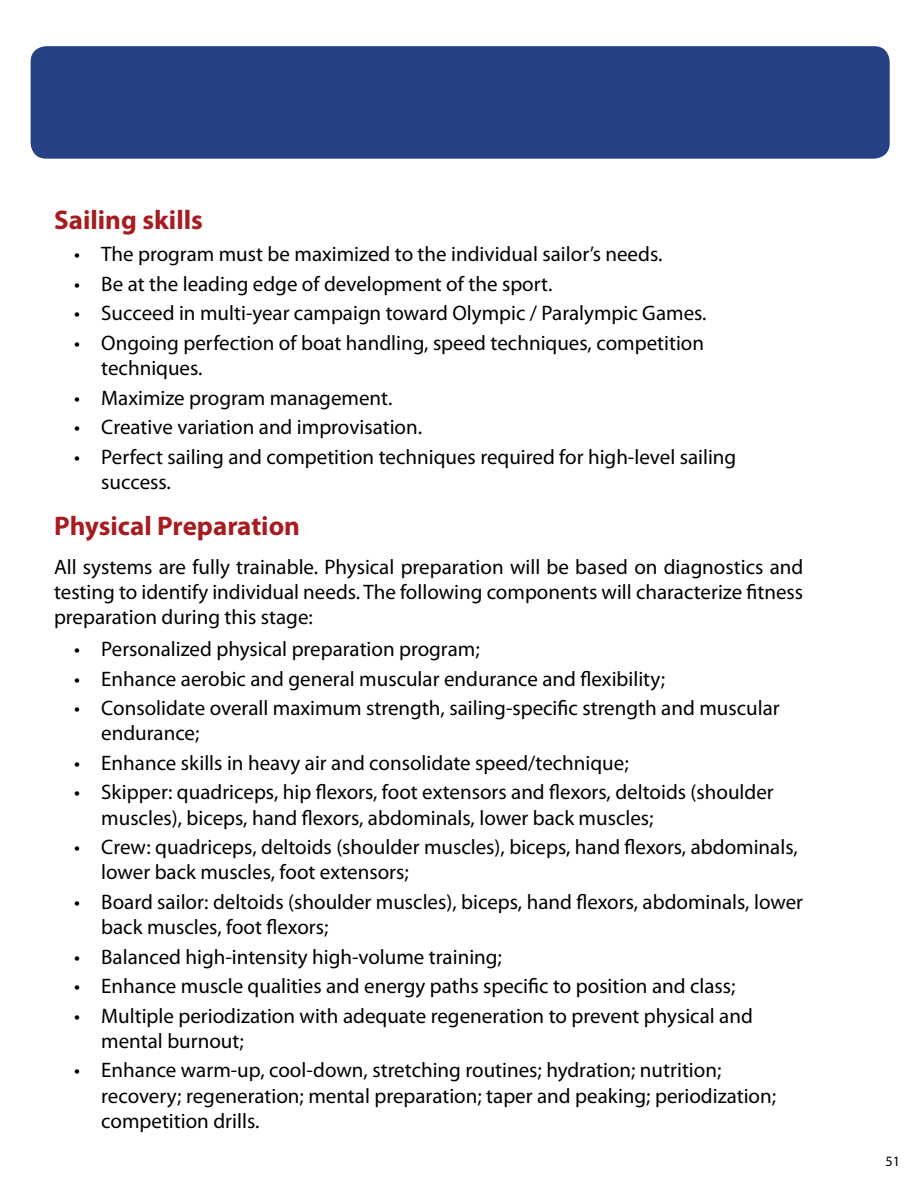
<style>
.page{position:relative;width:918px;height:1188px;background:#fff}
.page>*{position:absolute;margin:0;border:0;box-sizing:border-box;transform-origin:0 0}
.t1{font:700 27px "Myriad Pro";color:#a71c20}
.t2{font:21px/25.2px "Myriad Pro";color:#000}
.t3{font:14.25px "Myriad Pro";color:#000}
</style>
<div class="page">
<div style="left:28px;top:44px;width:864px;height:117px;background:#274185;border-radius:18px"></div>
<div style="left:26px;top:42px;width:868px;height:121px;border:4px solid #fff;border-radius:18px"></div>
<p class="t1" style="left:54px;top:203px;width:150px">Sailing skills</p>
<p class="t2" style="left:74px;top:241px;width:590px">• The program must be maximized to the individual sailor’s needs.</p>
<p class="t2" style="left:74px;top:271px;width:480px">• Be at the leading edge of development of the sport.</p>
<p class="t2" style="left:74px;top:300px;width:634px">• Succeed in multi-year campaign toward Olympic / Paralympic Games.</p>
<p class="t2" style="left:101px;top:330px;width:604px;text-indent:-27px">• Ongoing perfection of boat handling, speed techniques, competition techniques.</p>
<p class="t2" style="left:74px;top:385px;width:320px">• Maximize program management.</p>
<p class="t2" style="left:74px;top:414px;width:349px">• Creative variation and improvisation.</p>
<p class="t2" style="left:101px;top:444px;width:637px;text-indent:-27px">• Perfect sailing and competition techniques required for high-level sailing success.</p>
<p class="t1" style="left:54px;top:508px;width:248px">Physical Preparation</p>
<p class="t2" style="left:54px;top:554px;width:751px;text-align:justify">All systems are fully trainable. Physical preparation will be based on diagnostics and testing to identify individual needs. The following components will characterize fitness preparation during this stage:</p>
<p class="t2" style="left:74px;top:636px;width:407px">• Personalized physical preparation program;</p>
<p class="t2" style="left:74px;top:666px;width:592px">• Enhance aerobic and general muscular endurance and flexibility;</p>
<p class="t2" style="left:101px;top:695px;width:680px;text-indent:-27px">• Consolidate overall maximum strength, sailing-specific strength and muscular endurance;</p>
<p class="t2" style="left:74px;top:750px;width:556px">• Enhance skills in heavy air and consolidate speed/technique;</p>
<p class="t2" style="left:101px;top:779px;width:674px;text-indent:-27px">• Skipper: quadriceps, hip flexors, foot extensors and flexors, deltoids (shoulder muscles), biceps, hand flexors, abdominals, lower back muscles;</p>
<p class="t2" style="left:101px;top:834px;width:698px;text-indent:-27px">• Crew: quadriceps, deltoids (shoulder muscles), biceps, hand flexors, abdominals, lower back muscles, foot extensors;</p>
<p class="t2" style="left:101px;top:889px;width:703px;text-indent:-27px">• Board sailor: deltoids (shoulder muscles), biceps, hand flexors, abdominals, lower back muscles, foot flexors;</p>
<p class="t2" style="left:74px;top:944px;width:429px">• Balanced high-intensity high-volume training;</p>
<p class="t2" style="left:74px;top:973px;width:663px">• Enhance muscle qualities and energy paths specific to position and class;</p>
<p class="t2" style="left:101px;top:1003px;width:653px;text-indent:-27px">• Multiple periodization with adequate regeneration to prevent physical and mental burnout;</p>
<p class="t2" style="left:101px;top:1057px;width:676px;text-indent:-27px">• Enhance warm-up, cool-down, stretching routines; hydration; nutrition; recovery; regeneration; mental preparation; taper and peaking; periodization; competition drills.</p>
<p class="t3" style="left:885px;top:1153px;width:16px">51</p>
</div>
